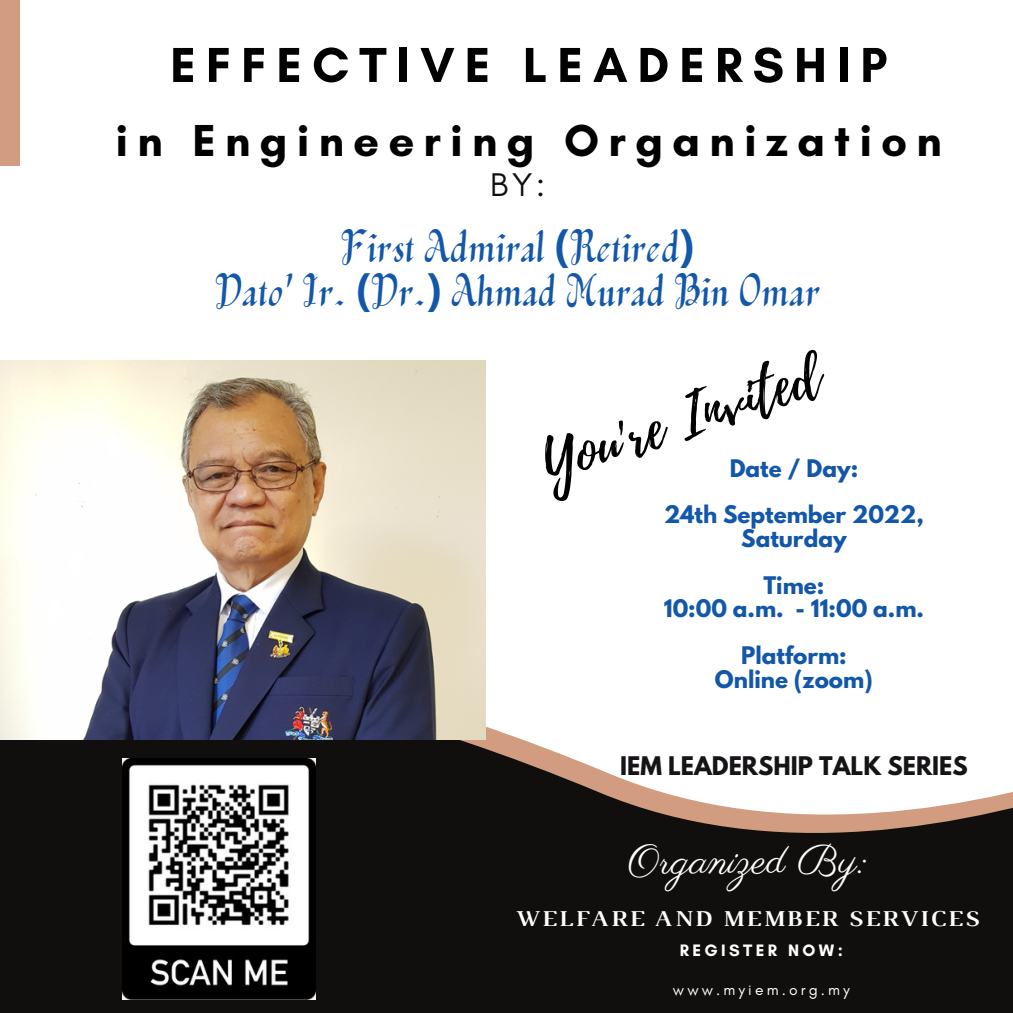
<style>
.page{position:relative;width:1013px;height:1013px;background:#fff}
.page>*{position:absolute;margin:0;border:0;box-sizing:border-box;transform-origin:0 0}
.t1{font:58.75px "Playlist Script";color:#000}
.t2{font:700 50px "Glacial Indifference";letter-spacing:.2em;color:#000}
.t3{font:700 45.62px "Glacial Indifference";letter-spacing:.2em;color:#000}
.t4{font:700 44.5px/44px "Belina";color:#1257aa;text-align:center}
.t5{font:41.25px "Parisienne";color:#fff}
.t6{font:33.38px "Glacial Indifference";color:#100f0e}
.t7{font:700 23.12px "Luthier";letter-spacing:.095em;color:#fff}
.t8{font:700 22.75px "League Spartan";color:#171418}
.t9{font:700 21.5px/46.9px "League Spartan";color:#1257aa;text-align:center}
.t10{font:700 16.88px "Glacial Indifference";letter-spacing:.2em;color:#fffffe}
.t11{font:15.62px "Glacial Indifference";letter-spacing:.2em;color:#fffffe}
.s1{font-family:"Noto Sans"}
</style>
<div class="page">
<svg style="left:0;top:621px;width:1012px;height:391px;fill:#100f0e"></svg>
<div style="left:0;top:0;width:20px;height:165px;background:#d19c7f"></div>
<img style="left:1px;top:360px;width:485px;height:379px">
<img style="left:122px;top:758px;width:193px;height:241px">
<h2 class="t2" style="left:170px;top:34px;width:718px">EFFECTIVE LEADERSHIP</h2>
<h3 class="t3" style="left:115px;top:113px;width:828px">in Engineering Organization</h3>
<h3 class="t6" style="left:490px;top:164px;width:56px">BY:</h3>
<h3 class="t4" style="left:215px;top:224px;width:606px">First Admiral <span class="s1">(</span>Retired<span class="s1">)<br></span>Dato' Ir. <span class="s1">(</span>Dr.<span class="s1">)</span> Ahmad Murad Bin Omar</h3>
<h1 class="t1" style="left:530px;top:426px;width:292px;rotate:-19deg">You're Invited</h1>
<p class="t9" style="left:664px;top:447px;width:261px">Date / Day:<br>24th September 2022,</p>
<p class="t9" style="left:741px;top:517px;width:107px">Saturday<br>Time:</p>
<p class="t9" style="left:663px;top:588px;width:262px">10:00 a.m. - 11:00 a.m.<br>Platform:</p>
<p class="t9" style="left:715px;top:658px;width:159px">Online (zoom)</p>
<p class="t8" style="left:620px;top:755px;width:349px">IEM LEADERSHIP TALK SERIES</p>
<h3 class="t5" style="left:628px;top:835px;width:239px">Organized By:</h3>
<p class="t7" style="left:515px;top:910px;width:465px">WELFARE AND MEMBER SERVICES</p>
<p class="t10" style="left:680px;top:940px;width:164px">REGISTER NOW:</p>
<p class="t11" style="left:673px;top:980px;width:178px">www.myiem.org.my</p>
</div>
